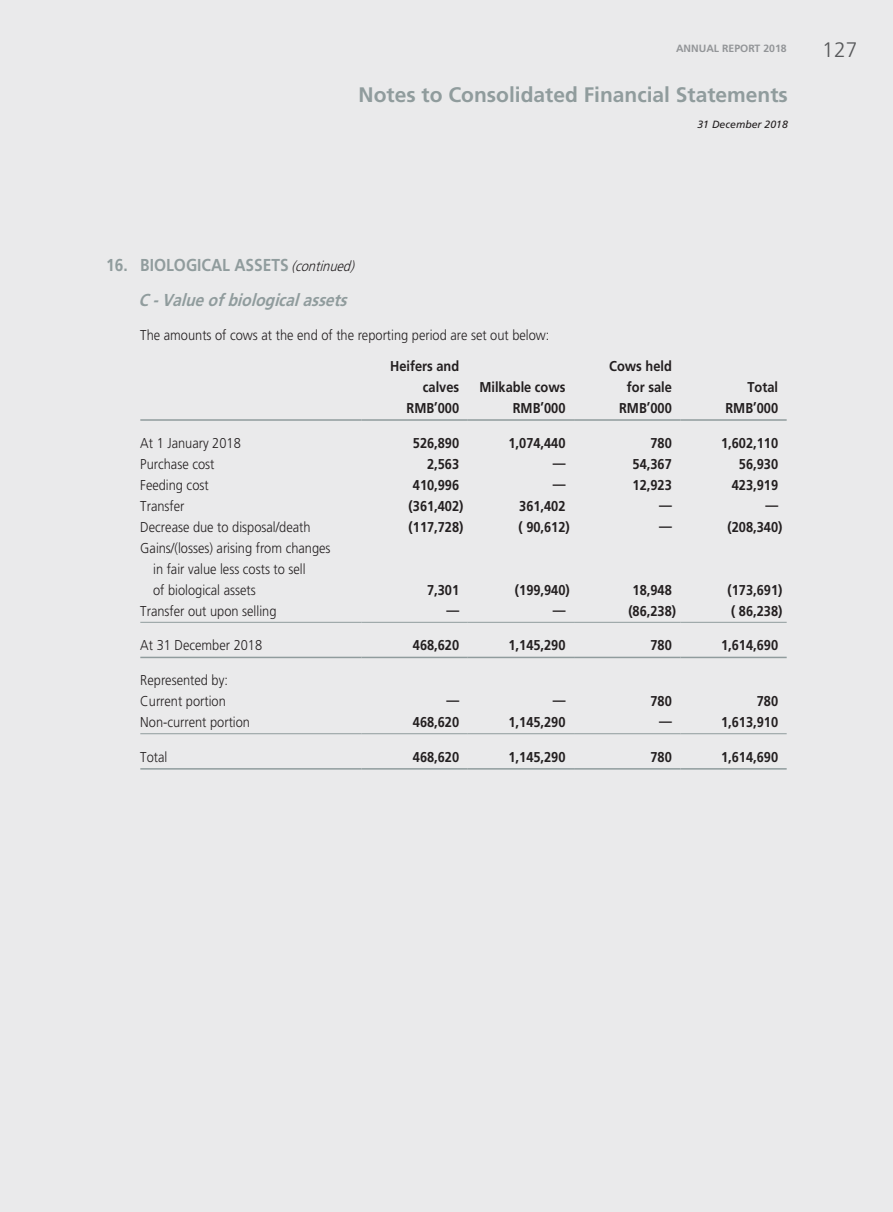
<style>
.page{position:relative;width:893px;height:1212px;background:#eaeaeb}
.page>*{position:absolute;margin:0;border:0;box-sizing:border-box;transform-origin:0 0}
.t1{font:700 21px "Frutiger LT Std";color:#909c9d}
.t2{font:300 21px "Frutiger LT Std";color:#57585a}
._3__標題{font:700 17.25px "Frutiger LT Std";color:#909c9d;scale:.9 1}
._4__副標題{font:italic 700 17.25px "Frutiger LT Std";color:#909c9d;scale:.9 1}
._1__內文{font:700 14.25px "Frutiger LT Std";color:#231f20;scale:.9 1}
._1__內文-2{font:300 14.25px "Frutiger LT Std";color:#231f20;scale:.9 1}
.t3{font:700 10.5px "Frutiger LT Std";color:#939598}
.t4{font:italic 10.5px "Frutiger LT Std";color:#231f20}
.s1{font-weight:300;font-style:italic;font-size:14.25px;color:#231f20}
</style>
<div class="page">
<hr style="left:140px;top:419px;width:221px;height:2px;background:#909c9d">
<hr style="left:361px;top:419px;width:107px;height:2px;background:#909c9d">
<hr style="left:468px;top:419px;width:106px;height:2px;background:#909c9d">
<hr style="left:574px;top:419px;width:106px;height:2px;background:#909c9d">
<hr style="left:680px;top:419px;width:107px;height:2px;background:#909c9d">
<hr style="left:140px;top:622px;width:221px;height:1px;background:#909c9d">
<hr style="left:361px;top:622px;width:107px;height:1px;background:#909c9d">
<hr style="left:468px;top:622px;width:106px;height:1px;background:#909c9d">
<hr style="left:574px;top:622px;width:106px;height:1px;background:#909c9d">
<hr style="left:680px;top:622px;width:107px;height:1px;background:#909c9d">
<hr style="left:140px;top:657px;width:221px;height:1px;background:#909c9d">
<hr style="left:361px;top:657px;width:107px;height:1px;background:#909c9d">
<hr style="left:468px;top:657px;width:106px;height:1px;background:#909c9d">
<hr style="left:574px;top:657px;width:106px;height:1px;background:#909c9d">
<hr style="left:680px;top:657px;width:107px;height:1px;background:#909c9d">
<hr style="left:140px;top:733px;width:221px;height:1px;background:#909c9d">
<hr style="left:361px;top:733px;width:107px;height:1px;background:#909c9d">
<hr style="left:468px;top:733px;width:106px;height:1px;background:#909c9d">
<hr style="left:574px;top:733px;width:106px;height:1px;background:#909c9d">
<hr style="left:680px;top:733px;width:107px;height:1px;background:#909c9d">
<hr style="left:140px;top:768px;width:221px;height:2px;background:#909c9d">
<hr style="left:361px;top:768px;width:107px;height:2px;background:#909c9d">
<hr style="left:468px;top:768px;width:106px;height:2px;background:#909c9d">
<hr style="left:574px;top:768px;width:106px;height:2px;background:#909c9d">
<hr style="left:680px;top:768px;width:107px;height:2px;background:#909c9d">
<p class="t3" style="left:676px;top:42px;width:112px">ANNUAL REPORT 2018</p>
<h1 class="t2" style="left:822px;top:37px;width:37px">127</h1>
<h1 class="t1" style="left:358px;top:83px;width:431px">Notes to Consolidated Financial Statements</h1>
<p class="t4" style="left:697px;top:118px;width:92px">31 December 2018</p>
<p class="_3__標題" style="left:106px;top:254px;width:281px">16. BIOLOGICAL ASSETS <span class="s1">(continued)</span></p>
<p class="_4__副標題" style="left:139px;top:290px;width:239px">C-Valueofbiologicalassets</p>
<p class="_1__內文-2" style="left:140px;top:327px;width:456px">The amounts of cows at the end of the reporting period are set out below:</p>
<p class="_1__內文" style="left:390px;top:358px;width:78px">Heifers and</p>
<p class="_1__內文" style="left:423px;top:379px;width:42px">calves</p>
<p class="_1__內文" style="left:479px;top:379px;width:97px">Milkable cows</p>
<p class="_1__內文" style="left:609px;top:358px;width:71px">Cows held</p>
<p class="_1__內文" style="left:627px;top:379px;width:51px">for sale</p>
<p class="_1__內文" style="left:747px;top:379px;width:36px">Total</p>
<p class="_1__內文" style="left:406px;top:400px;width:60px">RMB’000</p>
<p class="_1__內文" style="left:513px;top:400px;width:60px">RMB’000</p>
<p class="_1__內文" style="left:619px;top:400px;width:60px">RMB’000</p>
<p class="_1__內文" style="left:725px;top:400px;width:60px">RMB’000</p>
<p class="_1__內文-2" style="left:140px;top:435px;width:113px">At 1 January 2018</p>
<p class="_1__內文" style="left:413px;top:434px;width:53px">526,890</p>
<p class="_1__內文" style="left:508px;top:434px;width:65px">1,074,440</p>
<p class="_1__內文" style="left:650px;top:434px;width:25px">780</p>
<p class="_1__內文" style="left:721px;top:434px;width:65px">1,602,110</p>
<p class="_1__內文-2" style="left:140px;top:456px;width:84px">Purchase cost</p>
<p class="_1__內文" style="left:427px;top:455px;width:37px">2,563</p>
<p class="_1__內文" style="left:553px;top:454px;width:16px">—</p>
<p class="_1__內文" style="left:633px;top:455px;width:45px">54,367</p>
<p class="_1__內文" style="left:739px;top:455px;width:45px">56,930</p>
<p class="_1__內文-2" style="left:140px;top:477px;width:78px">Feeding cost</p>
<p class="_1__內文" style="left:413px;top:476px;width:53px">410,996</p>
<p class="_1__內文" style="left:553px;top:475px;width:16px">—</p>
<p class="_1__內文" style="left:633px;top:476px;width:45px">12,923</p>
<p class="_1__內文" style="left:732px;top:476px;width:53px">423,919</p>
<p class="_1__內文-2" style="left:140px;top:498px;width:51px">Transfer</p>
<p class="_1__內文" style="left:409px;top:497px;width:62px">(361,402)</p>
<p class="_1__內文" style="left:519px;top:497px;width:53px">361,402</p>
<p class="_1__內文" style="left:659px;top:496px;width:16px">—</p>
<p class="_1__內文" style="left:765px;top:496px;width:16px">—</p>
<p class="_1__內文-2" style="left:140px;top:519px;width:191px">Decrease due to disposal/death</p>
<p class="_1__內文" style="left:409px;top:518px;width:62px">(117,728)</p>
<p class="_1__內文" style="left:518px;top:518px;width:59px">( 90,612)</p>
<p class="_1__內文" style="left:659px;top:517px;width:16px">—</p>
<p class="_1__內文" style="left:727px;top:518px;width:62px">(208,340)</p>
<p class="_1__內文-2" style="left:140px;top:540px;width:213px">Gains/(losses) arising from changes</p>
<p class="_1__內文-2" style="left:153px;top:561px;width:171px">in fair value less costs to sell</p>
<p class="_1__內文-2" style="left:153px;top:582px;width:116px">of biological assets</p>
<p class="_1__內文" style="left:427px;top:581px;width:37px">7,301</p>
<p class="_1__內文" style="left:515px;top:581px;width:62px">(199,940)</p>
<p class="_1__內文" style="left:633px;top:581px;width:45px">18,948</p>
<p class="_1__內文" style="left:727px;top:581px;width:62px">(173,691)</p>
<p class="_1__內文-2" style="left:140px;top:603px;width:153px">Transfer out upon selling</p>
<p class="_1__內文" style="left:446px;top:601px;width:16px">—</p>
<p class="_1__內文" style="left:553px;top:601px;width:16px">—</p>
<p class="_1__內文" style="left:628px;top:602px;width:55px">(86,238)</p>
<p class="_1__內文" style="left:731px;top:602px;width:59px">( 86,238)</p>
<p class="_1__內文-2" style="left:140px;top:637px;width:137px">At 31 December 2018</p>
<p class="_1__內文" style="left:413px;top:637px;width:53px">468,620</p>
<p class="_1__內文" style="left:508px;top:637px;width:65px">1,145,290</p>
<p class="_1__內文" style="left:650px;top:637px;width:25px">780</p>
<p class="_1__內文" style="left:721px;top:637px;width:65px">1,614,690</p>
<p class="_1__內文-2" style="left:140px;top:672px;width:99px">Represented by:</p>
<p class="_1__內文-2" style="left:140px;top:693px;width:97px">Current portion</p>
<p class="_1__內文" style="left:446px;top:692px;width:16px">—</p>
<p class="_1__內文" style="left:553px;top:692px;width:16px">—</p>
<p class="_1__內文" style="left:650px;top:693px;width:25px">780</p>
<p class="_1__內文" style="left:757px;top:693px;width:25px">780</p>
<p class="_1__內文-2" style="left:140px;top:714px;width:123px">Non-current portion</p>
<p class="_1__內文" style="left:413px;top:714px;width:53px">468,620</p>
<p class="_1__內文" style="left:508px;top:714px;width:65px">1,145,290</p>
<p class="_1__內文" style="left:659px;top:713px;width:16px">—</p>
<p class="_1__內文" style="left:721px;top:714px;width:65px">1,613,910</p>
<p class="_1__內文-2" style="left:140px;top:749px;width:32px">Total</p>
<p class="_1__內文" style="left:413px;top:748px;width:53px">468,620</p>
<p class="_1__內文" style="left:508px;top:748px;width:65px">1,145,290</p>
<p class="_1__內文" style="left:650px;top:748px;width:25px">780</p>
<p class="_1__內文" style="left:721px;top:748px;width:65px">1,614,690</p>
</div>
